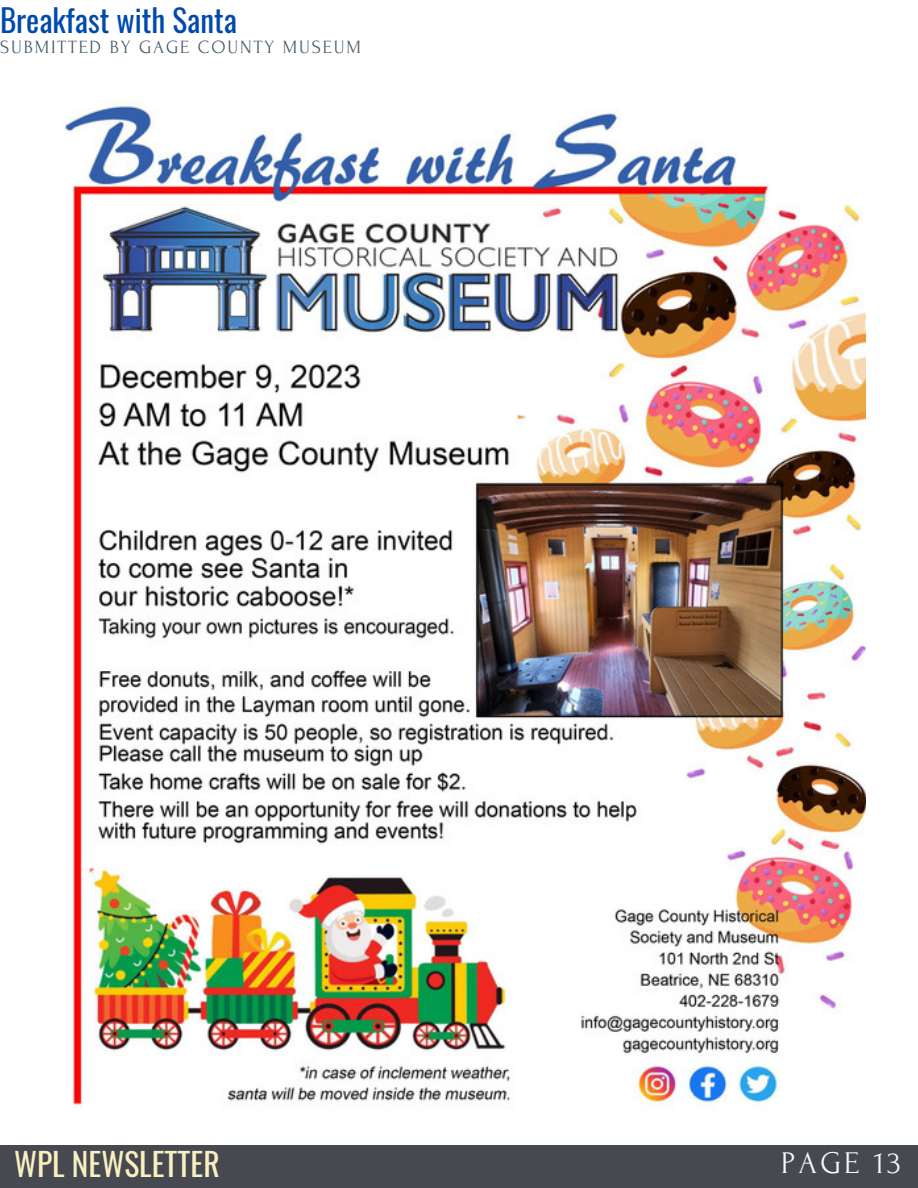
<style>
.page{position:relative;width:918px;height:1188px;background:#fff}
.page>*{position:absolute;margin:0;border:0;box-sizing:border-box;transform-origin:0 0}
.t1{font:31.5px "Oswald";color:#f9f0c1}
.t2{font:31.5px "Forum";letter-spacing:.1em;color:#fafafa}
.t3{font:31.2px "Oswald";color:#004aad}
.t4{font:18.6px "Forum";letter-spacing:.1em;color:#435967}
</style>
<div class="page">
<div style="left:0;top:1145px;width:918px;height:43px;background:#464a50"></div>
<img style="left:64px;top:104px;width:801px;height:1005px">
<p class="t3" style="left:0;top:-5px;width:238px">Breakfast with Santa</p>
<p class="t4" style="left:0;top:37px;width:363px">SUBMITTED BY GAGE COUNTY MUSEUM</p>
<p class="t1" style="left:14px;top:1139px;width:207px">WPL NEWSLETTER</p>
<p class="t2" style="left:781px;top:1146px;width:121px">PAGE 13</p>
</div>
